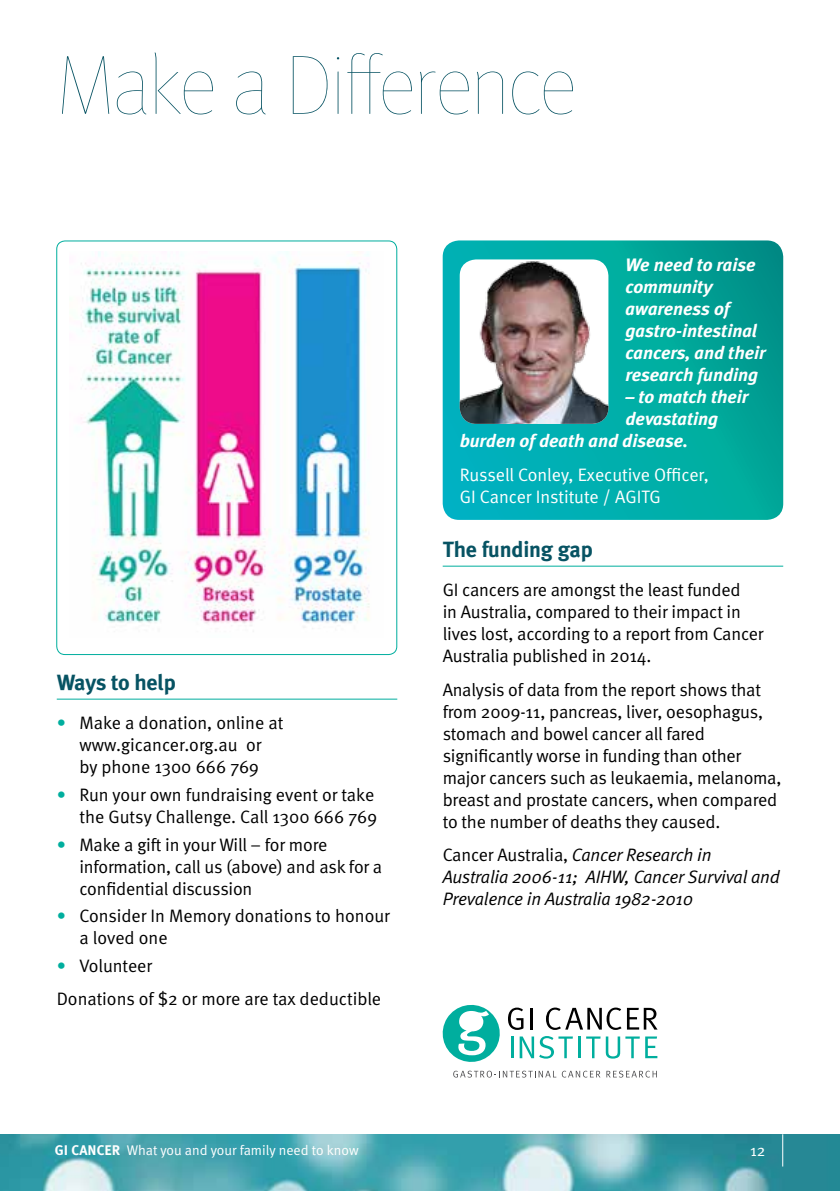
<style>
.page{position:relative;width:840px;height:1191px;background:#fff}
.page>*{position:absolute;margin:0;border:0;box-sizing:border-box;transform-origin:0 0}
.t1{font:84px "Meta Pro Hair";letter-spacing:-.02em;color:#075363}
.t2{font:700 22px "Meta Plus";letter-spacing:-.01em;color:#075363}
.t3{font:18px/22px "Meta Normal";letter-spacing:-.01em;color:#000}
.t4{font:italic 700 18px/22px "Meta Plus";letter-spacing:-.005em;color:#fff}
.t5{font:italic 18px/22px "Meta Normal";letter-spacing:-.015em;color:#000}
.t6{font:18px/22px "Meta Normal";color:#fff}
.t7{font:16px "Meta Normal";color:#fff}
.t8{font:14px "Meta Normal";color:#fff}
.s1{color:#00ae9e}
.s2{font-style:normal}
.s3{font-family:"Meta Plus";font-weight:700}
</style>
<div class="page">
<img style="left:1px;top:1134px;width:838px;height:57px">
<img style="left:0;top:1134px;width:1px;height:57px">
<svg style="left:442px;top:240px;width:340px;height:280px;background:#02aaa5"></svg>
<img style="left:459px;top:259px;width:149px;height:165px">
<hr style="left:781px;top:1134px;width:1px;height:32px;background:#fff">
<hr style="left:57px;top:698px;width:340px;height:1px;background:#00ae9e">
<svg style="left:442px;top:1005px;width:215px;height:72px"></svg>
<hr style="left:442px;top:565px;width:340px;height:1px;background:#00ae9e">
<img style="left:76px;top:252px;width:294px;height:377px">
<div style="left:56px;top:240px;width:341px;height:415px;border:1px solid #00ae9e;border-radius:8px"></div>
<h1 class="t1" style="left:57px;top:29px;width:521px">Make a Difference</h1>
<p class="t2" style="left:57px;top:670px;width:120px">Ways to help</p>
<p class="t3" style="left:57px;top:711px;width:228px;text-align:center"><span class="s1">•</span> Make a donation, online at www.gicancer.org.au or<br>by phone 1300 666 769</p>
<p class="t3" style="left:57px;top:783px;width:322px;text-align:right"><span class="s1">•</span> Run your own fundraising event or take the Gutsy Challenge. Call 1300 666 769</p>
<p class="t3" style="left:79px;top:833px;width:304px;text-indent:-23px"><span class="s1">•</span> Make a gift in your Will – for more information, call us (above) and ask for a confidential discussion</p>
<p class="t3" style="left:79px;top:904px;width:312px;text-indent:-23px"><span class="s1">•</span> Consider In Memory donations to honour a loved one</p>
<p class="t3" style="left:57px;top:948px;width:326px;line-height:33.4px"><span class="s1">•</span> Volunteer<br>Donations of $2 or more are tax deductible</p>
<p class="t4" style="left:625px;top:254px;width:142px">We need to raise community awareness of gastro-intestinal cancers, and their research funding</p>
<p class="t4" style="left:625px;top:386px;width:124px">– to match their</p>
<p class="t4" style="left:625px;top:408px;width:94px">devastating</p>
<p class="t4" style="left:459px;top:430px;width:230px">burden of death and disease.</p>
<p class="t6" style="left:459px;top:463px;width:250px">Russell Conley, Executive Officer,<br>GI Cancer Institute / AGITG</p>
<p class="t2" style="left:442px;top:537px;width:151px">The funding gap</p>
<p class="t3" style="left:442px;top:579px;width:322px">GI cancers are amongst the least funded<br>in Australia, compared to their impact in lives lost, according to a report from Cancer Australia published in 2014.</p>
<p class="t3" style="left:442px;top:678px;width:340px">Analysis of data from the report shows that from 2009-11, pancreas, liver, oesophagus, stomach and bowel cancer all fared significantly worse in funding than other major cancers such as leukaemia, melanoma, breast and prostate cancers, when compared to the number of deaths they caused.</p>
<p class="t5" style="left:442px;top:843px;width:338px"><span class="s2">Cancer Australia,</span> Cancer Research in<br>Australia 2006-11; AIHW, Cancer Survival and<br>Prevalence in Australia 1982-2010</p>
<p class="t8" style="left:55px;top:1141px;width:305px"><span class="s3">GI CANCER</span> What you and your family need to know</p>
<p class="t7" style="left:749px;top:1141px;width:17px">12</p>
</div>
